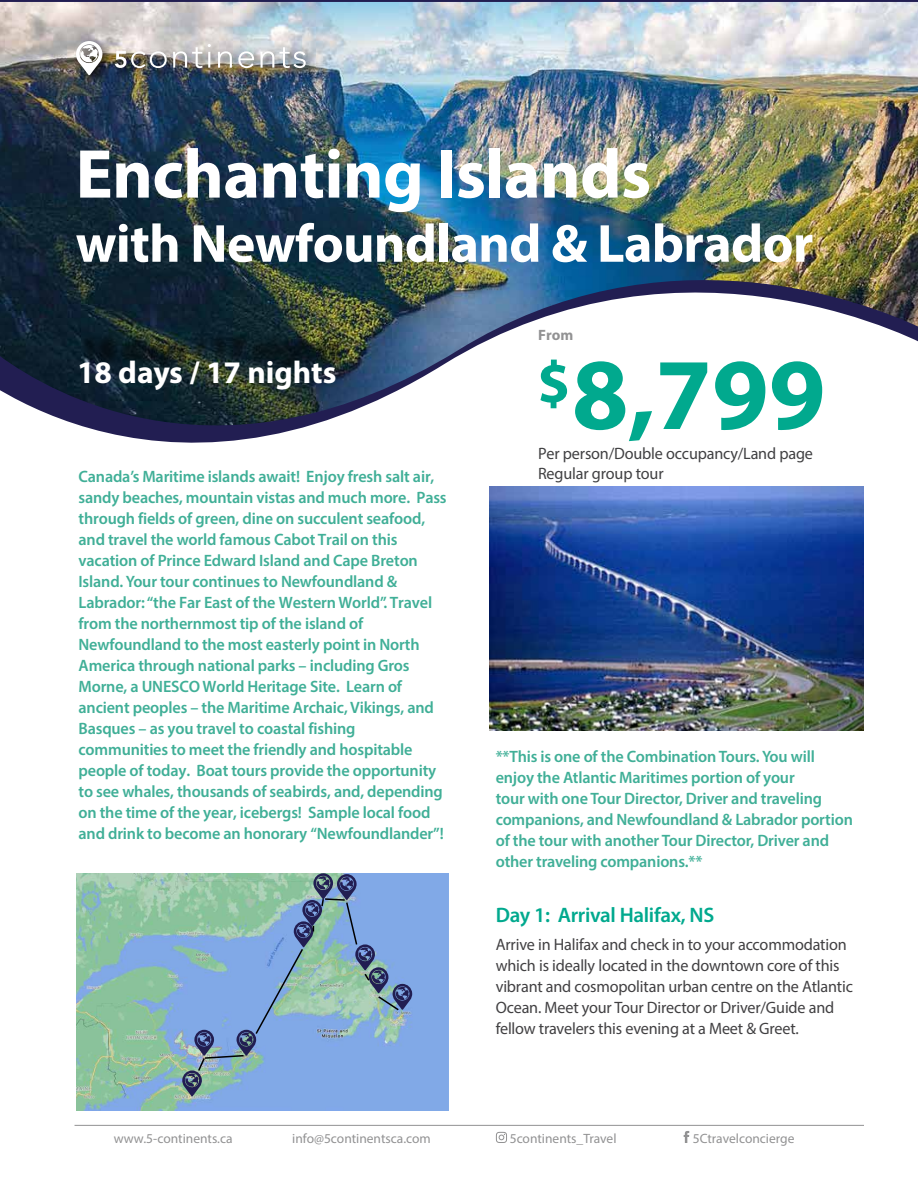
<style>
.page{position:relative;width:918px;height:1188px;background:#fff}
.page>*{position:absolute;margin:0;border:0;box-sizing:border-box;transform-origin:0 0}
.t1{font:700 102.3px "Myriad Pro";color:#01a98e}
.t2{font:700 69.75px "Myriad Pro";letter-spacing:-.01em;color:#fff}
.t3{font:700 54px "Myriad Pro";letter-spacing:-.015em;color:#fff}
.t4{font:700 31.5px "Myriad Pro";color:#fff}
.t5{font:600 21px "Myriad Pro";letter-spacing:-.015em;color:#01a98e}
.t6{font:600 16.5px/21px "Myriad Pro";letter-spacing:-.01em;color:#40af97}
.t7{font:16.5px/21px "Myriad Pro";letter-spacing:-.01em;color:#414042}
.t8{font:16.5px/19.4px "Myriad Pro";letter-spacing:-.01em;color:#404042}
.t9{font:700 15px "Myriad Pro";color:#929293}
.t10{font:13.5px "Myriad Pro";color:#929293}
</style>
<div class="page">
<svg style="left:0;top:0;width:918px;height:443px"></svg>
<img style="left:0;top:2px;width:918px;height:425px">
<svg style="left:496px;top:1132px;width:11px;height:11px"></svg>
<svg style="left:684px;top:1131px;width:5px;height:12px"></svg>
<hr style="left:75px;top:1125px;width:789px;height:1px;background:#929293">
<img style="left:489px;top:486px;width:375px;height:244px">
<div style="left:77px;top:330px;width:270px;height:44px;background:#000;opacity:.75"></div>
<img style="left:76px;top:874px;width:373px;height:237px">
<div style="left:73px;top:38px;width:245px;height:49px;background:#000;opacity:.75"></div>
<svg style="left:115px;top:51px;width:52px;height:17px"></svg>
<svg style="left:173px;top:44px;width:38px;height:24px"></svg>
<svg style="left:218px;top:51px;width:14px;height:17px"></svg>
<svg style="left:238px;top:51px;width:16px;height:17px"></svg>
<svg style="left:260px;top:47px;width:46px;height:21px"></svg>
<svg style="left:76px;top:41px;width:27px;height:34px"></svg>
<svg style="left:182px;top:873px;width:230px;height:224px;background:#82a9c6"></svg>
<h2 class="t2" style="left:76px;top:129px;width:577px">Enchanting Islands</h2>
<h3 class="t3" style="left:76px;top:208px;width:739px">with Newfoundland &amp; Labrador</h3>
<h3 class="t4" style="left:77px;top:352px;width:261px">18 days / 17 nights</h3>
<p class="t6" style="left:79px;top:466px;width:370px">Canada’s Maritime islands await! Enjoy fresh salt air, sandy beaches, mountain vistas and much more. Pass through fields of green, dine on succulent seafood, and travel the world famous Cabot Trail on this vacation of Prince Edward Island and Cape Breton Island. Your tour continues to Newfoundland &amp; Labrador: “the Far East of the Western World”. Travel from the northernmost tip of the island of Newfoundland to the most easterly point in North America through national parks – including Gros Morne, a UNESCO World Heritage Site. Learn of ancient peoples – the Maritime Archaic, Vikings, and Basques – as you travel to coastal fishing communities to meet the friendly and hospitable people of today. Boat tours provide the opportunity to see whales, thousands of seabirds, and, depending on the time of the year, icebergs! Sample local food and drink to become an honorary “Newfoundlander”!</p>
<p class="t9" style="left:538px;top:325px;width:37px">From</p>
<h1 class="t1" style="left:537px;top:328px;width:290px"><sup>$</sup>8,799</h1>
<p class="t8" style="left:538px;top:444px;width:276px">Per person/Double occupancy/Land page<br>Regular group tour</p>
<p class="t6" style="left:496px;top:745px;width:359px">**This is one of the Combination Tours. You will enjoy the Atlantic Maritimes portion of your<br>tour with one Tour Director, Driver and traveling companions, and Newfoundland &amp; Labrador portion of the tour with another Tour Director, Driver and other traveling companions.**</p>
<p class="t5" style="left:496px;top:902px;width:220px">Day 1: Arrival Halifax, NS</p>
<p class="t7" style="left:496px;top:934px;width:359px">Arrive in Halifax and check in to your accommodation which is ideally located in the downtown core of this vibrant and cosmopolitan urban centre on the Atlantic Ocean. Meet your Tour Director or Driver/Guide and fellow travelers this evening at a Meet &amp; Greet.</p>
<p class="t10" style="left:114px;top:1130px;width:120px">www.5-continents.ca</p>
<p class="t10" style="left:292px;top:1130px;width:140px">info@5continentsca.com</p>
<p class="t10" style="left:510px;top:1130px;width:108px">5continents_Travel</p>
<p class="t10" style="left:693px;top:1130px;width:103px">5Ctravelconcierge</p>
</div>
